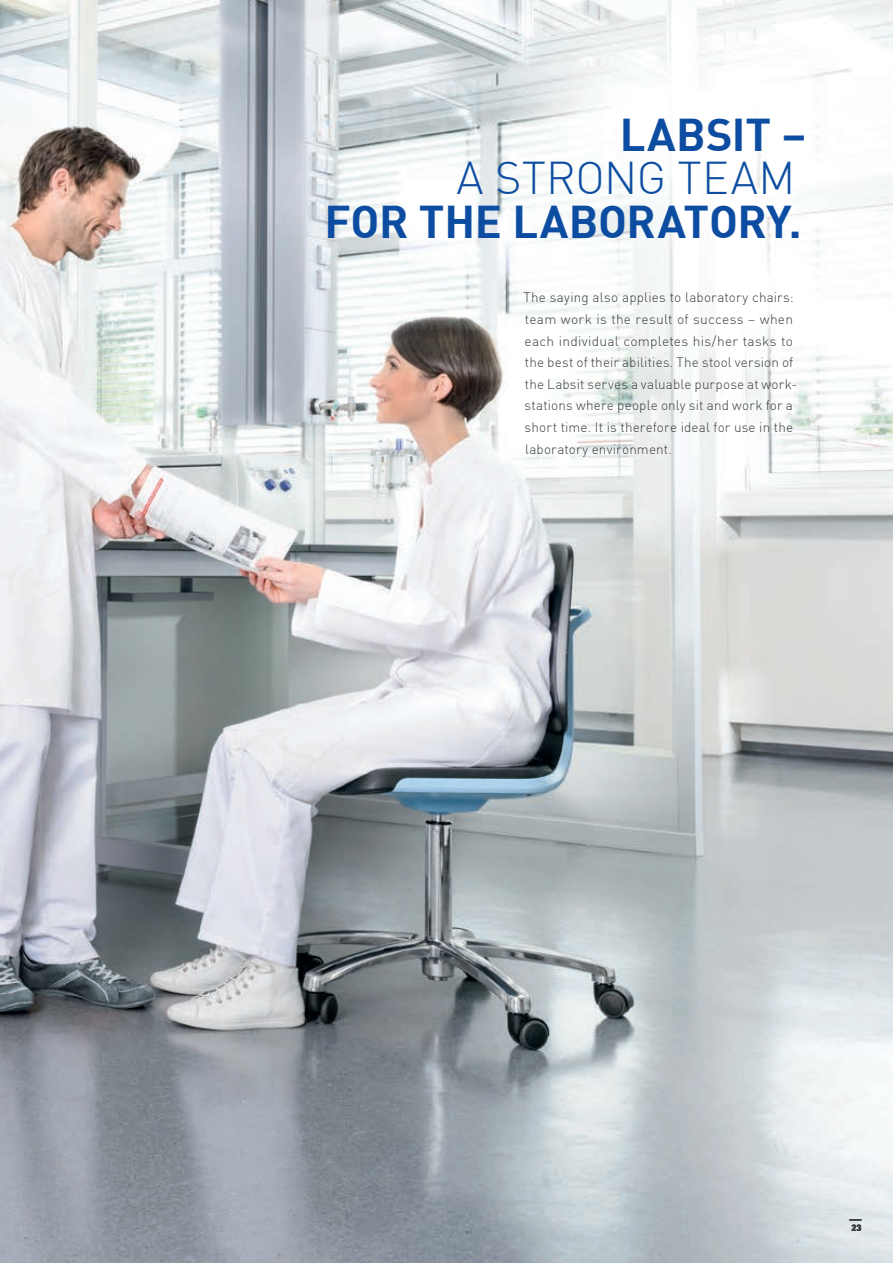
<style>
.page{position:relative;width:893px;height:1263px;background:#fff}
.page>*{position:absolute;margin:0;border:0;box-sizing:border-box;transform-origin:0 0}
.t1{font:700 45px "DIN";letter-spacing:-.005em;color:#0d4da1}
.t2{font:300 45px "DIN";letter-spacing:.005em;color:#0d4da1}
.t3{font:300 13.5px/21.6px "DIN";letter-spacing:.01em;color:#3e3e3f}
.t4{font:900 9px "DIN";color:#3e3e3f}
</style>
<div class="page">
<img style="left:0;top:0;width:893px;height:1263px">
<svg style="left:849px;top:1219px;width:12px;height:1px"></svg>
<h1 class="t1" style="left:620px;top:106px;width:188px">LABSIT –</h1>
<h1 class="t2" style="left:456px;top:151px;width:340px">A STRONG TEAM</h1>
<h1 class="t1" style="left:324px;top:192px;width:479px">FOR THE LABORATORY.</h1>
<p class="t3" style="left:524px;top:287px;width:275px">The saying also applies to laboratory chairs: team work is the result of success – when each individual completes his/her tasks to the best of their abilities. The stool version of the Labsit serves a valuable purpose at work&shy;stations where people only sit and work for a short time. It is therefore ideal for use in the laboratory environment.</p>
<p class="t4" style="left:851px;top:1221px;width:12px">23</p>
</div>
